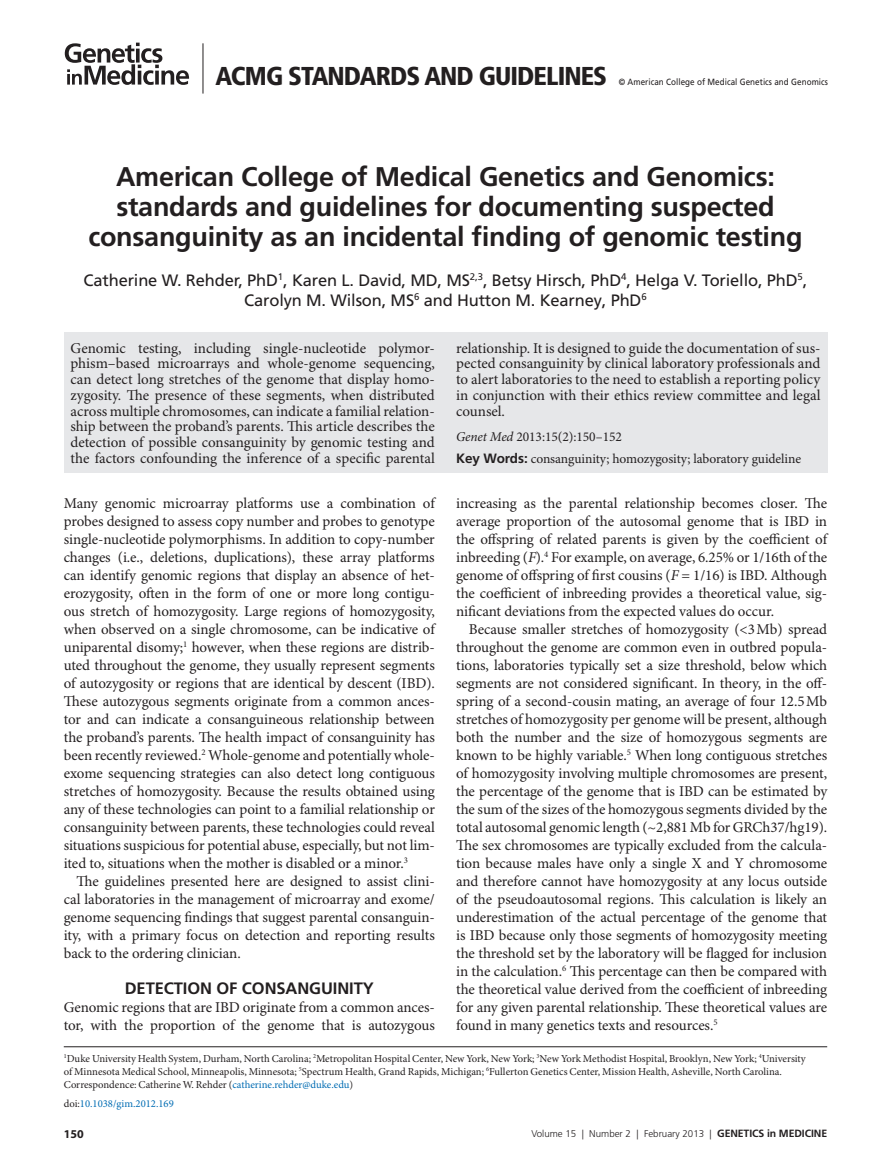
<style>
.page{position:relative;width:891px;height:1175px;background:#fff}
.page>*{position:absolute;margin:0;border:0;box-sizing:border-box;transform-origin:0 0}
.t1{font:700 27px/30px "Frutiger LT Pro";letter-spacing:-.01em;color:#231f20;text-align:center}
.t2{font:900 condensed 25.8px "Frutiger LT Pro";letter-spacing:-.035em;color:#231f20}
.t3{font:16.5px/19.8px "Frutiger LT Pro";letter-spacing:-.01em;color:#231f20;text-align:center}
.t4{font:700 16.5px "Frutiger LT Pro";letter-spacing:-.005em;color:#231f20}
.t5{font:15px/18px "Minion Pro";letter-spacing:-.005em;color:#231f20;text-align:justify}
.t6{font:13.5px/21.8px "Minion Pro";letter-spacing:-.005em;color:#231f20}
.t7{font:700 12px "Myriad Pro";color:#231f20}
.t8{font:10.65px/12.9px "Minion Pro";color:#231f20}
.t9{font:10.65px "Minion Pro";color:#006cb3}
.t10{font:700 10.5px "Frutiger LT Pro";color:#231f20}
.t11{font:300 9.75px "Frutiger LT Pro";color:#231f20}
.t12{font:9px "Frutiger LT Pro";letter-spacing:.005em;color:#231f20;scale:.9 1}
.s1{font-style:italic}
.s2{font-family:"Frutiger LT Pro";font-weight:700}
.s3{color:#006cb3}
.s4{font-weight:700;font-size:10.5px}
.s5{color:#231f20}
</style>
<div class="page">
<hr style="left:203px;top:43px;width:1px;height:51px;background:#231f20">
<svg style="left:65px;top:43px;width:124px;height:42px"></svg>
<div style="left:64px;top:333px;width:763px;height:140px;background:#e6e7e9"></div>
<hr style="left:64px;top:1046px;width:763px;height:1px;background:#231f20">
<h2 class="t2" style="left:216px;top:60px;width:391px">ACMG STANDARDS AND GUIDELINES</h2>
<p class="t12" style="left:619px;top:76px;width:234px">© American College of Medical Genetics and Genomics</p>
<h1 class="t1" style="left:88px;top:162px;width:716px">American College of Medical Genetics and Genomics: standards and guidelines for documenting suspected consanguinity as an incidental finding of genomic testing</h1>
<p class="t3" style="left:84px;top:270px;width:725px">Catherine W. Rehder, PhD<sup>1</sup>, Karen L. David, MD, MS<sup>2,3</sup>, Betsy Hirsch, PhD<sup>4</sup>, Helga V. Toriello, PhD<sup>5</sup>,<br>Carolyn M. Wilson, MS<sup>6</sup> and Hutton M. Kearney, PhD<sup>6</sup></p>
<p class="t5" style="left:71px;top:340px;width:366px;line-height:15.8px">Genomic testing, including single-nucleotide polymor&shy;phism–based microarrays and whole-genome sequencing, can detect long stretches of the genome that display homo&shy;zygosity. The presence of these segments, when distributed across multiple chromosomes, can indicate a familial relation&shy;ship between the proband’s parents. This article describes the detection of possible consanguinity by genomic testing and the factors confounding the inference of a specific parental</p>
<p class="t5" style="left:456px;top:340px;width:366px;line-height:15.8px">relationship. It is designed to guide the documentation of sus&shy;pected consanguinity by clinical laboratory professionals and to alert laboratories to the need to establish a reporting policy in conjunction with their ethics review committee and legal counsel.</p>
<p class="t6" style="left:456px;top:426px;width:346px"><span class="s1">Genet Med</span> 2013:15(2):150–152<br><span class="s2">Key Words:</span> consanguinity; homozygosity; laboratory guideline</p>
<p class="t5" style="left:64px;top:494px;width:373px">Many genomic microarray platforms use a combination of probes designed to assess copy number and probes to genotype single-nucleotide polymorphisms. In addition to copy-number changes (i.e., deletions, duplications), these array platforms can identify genomic regions that display an absence of het&shy;erozygosity, often in the form of one or more long contigu&shy;ous stretch of homozygosity. Large regions of homozygosity, when observed on a single chromosome, can be indicative of uniparental disomy;<sup>1</sup> however, when these regions are distrib&shy;uted throughout the genome, they usually represent segments of autozygosity or regions that are identical by descent (IBD).<br>These autozygous segments originate from a common ances&shy;tor and can indicate a consanguineous relationship between the proband’s parents. The health impact of consanguinity has been recently reviewed.<sup>2</sup> Whole-genome and potentially whole&shy;exome sequencing strategies can also detect long contiguous stretches of homozygosity. Because the results obtained using any of these technologies can point to a familial relationship or consanguinity between parents, these technologies could reveal situations suspicious for potential abuse, especially, but not lim&shy;ited to, situations when the mother is disabled or a minor.<sup>3</sup></p>
<p class="t5" style="left:64px;top:872px;width:373px;text-indent:13px">The guidelines presented here are designed to assist clini&shy;cal laboratories in the management of microarray and exome/ genome sequencing findings that suggest parental consanguin&shy;ity, with a primary focus on detection and reporting results back to the ordering clinician.</p>
<p class="t4" style="left:125px;top:978px;width:251px">DETECTION OF CONSANGUINITY</p>
<p class="t5" style="left:64px;top:998px;width:373px">Genomic regions that are IBD originate from a common ances&shy;tor, with the proportion of the genome that is autozygous</p>
<p class="t5" style="left:456px;top:494px;width:373px">increasing as the parental relationship becomes closer. The average proportion of the autosomal genome that is IBD in the offspring of related parents is given by the coefficient of inbreeding (<span class="s1">F</span>).<sup>4</sup> For example, on average, 6.25% or 1/16th of the genome of offspring of first cousins (<span class="s1">F</span> = 1/16) is IBD. Although the coefficient of inbreeding provides a theoretical value, sig&shy;nificant deviations from the expected values do occur.</p>
<p class="t5" style="left:456px;top:620px;width:373px;text-indent:13px">Because smaller stretches of homozygosity (&lt;3Mb) spread throughout the genome are common even in outbred popula&shy;tions, laboratories typically set a size threshold, below which segments are not considered significant. In theory, in the off&shy;spring of a second-cousin mating, an average of four 12.5Mb stretches of homozygosity per genome will be present, although both the number and the size of homozygous segments are known to be highly variable.<sup>5</sup> When long contiguous stretches of homozygosity involving multiple chromosomes are present, the percentage of the genome that is IBD can be estimated by the sum of the sizes of the homozygous segments divided by the total autosomal genomic length (~2,881Mb for GRCh37/hg19).<br>The sex chromosomes are typically excluded from the calcula&shy;tion because males have only a single X and Y chromosome and therefore cannot have homozygosity at any locus outside of the pseudoautosomal regions. This calculation is likely an underestimation of the actual percentage of the genome that is IBD because only those segments of homozygosity meeting the threshold set by the laboratory will be flagged for inclusion in the calculation.<sup>6</sup> This percentage can then be compared with the theoretical value derived from the coefficient of inbreeding for any given parental relationship. These theoretical values are found in many genetics texts and resources.<sup>5</sup></p>
<p class="t8" style="left:64px;top:1052px;width:744px"><sup>1</sup>Duke University Health System, Durham, North Carolina; <sup>2</sup>Metropolitan Hospital Center, New York, New York; <sup>3</sup>New York Methodist Hospital, Brooklyn, New York; <sup>4</sup>University of Minnesota Medical School, Minneapolis, Minnesota; <sup>5</sup>Spectrum Health, Grand Rapids, Michigan; <sup>6</sup>Fullerton Genetics Center, Mission Health, Asheville, North Carolina.<br>Correspondence: Catherine W. Rehder (<span class="s3">catherine.rehder@duke.edu</span>)</p>
<p class="t11" style="left:531px;top:1128px;width:200px">Volume 15 | Number 2 | February 2013 | <span class="s4">Genetics</span></p>
<p class="t10" style="left:767px;top:1127px;width:19px">in medicine</p>
<p class="t9" style="left:64px;top:1097px;width:112px"><span class="s5">doi:</span>10.1038/gim.2012.169</p>
<p class="t7" style="left:64px;top:1126px;width:21px">150</p>
</div>
